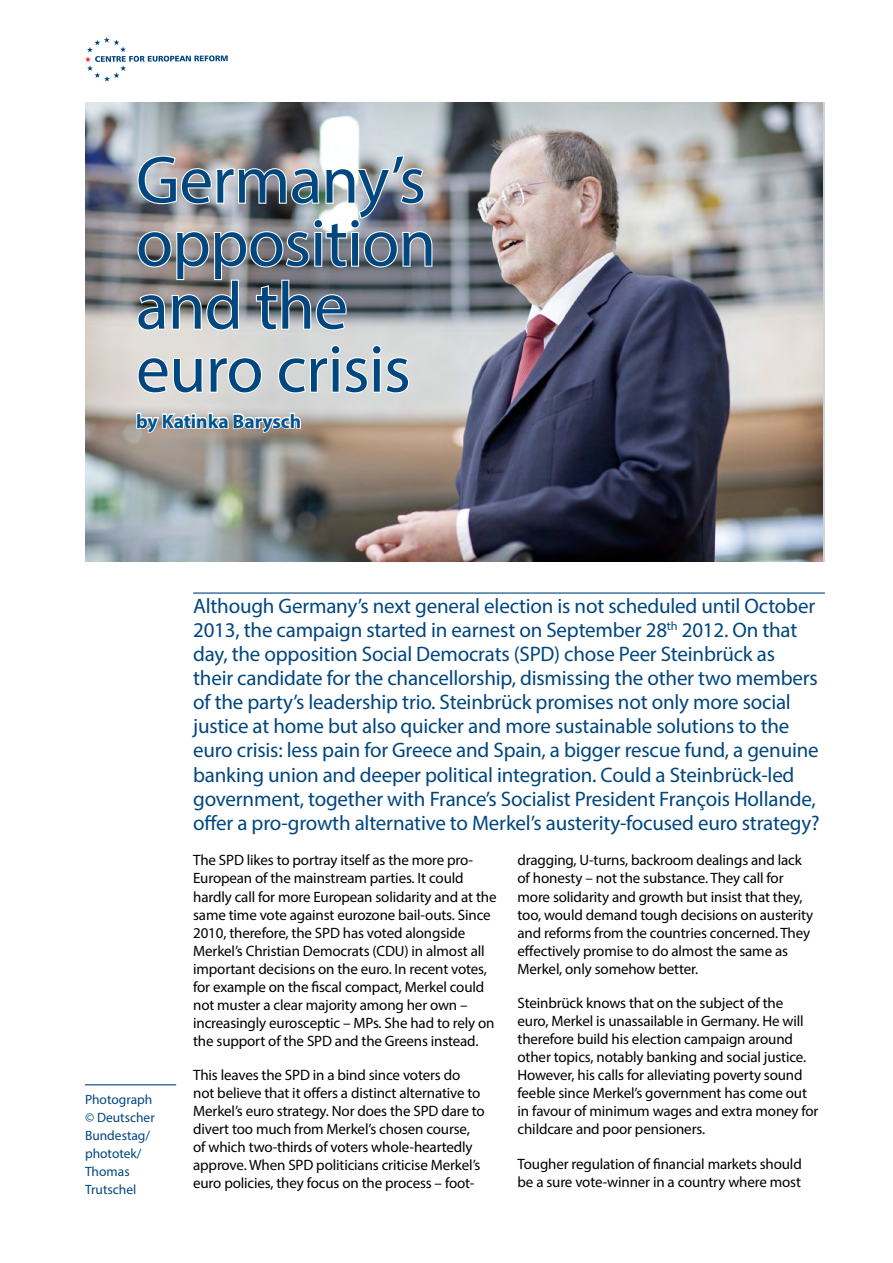
<style>
.page{position:relative;width:893px;height:1263px;background:#fff}
.page>*{position:absolute;margin:0;border:0;box-sizing:border-box;transform-origin:0 0}
.t1{font:67.5px/63px "Myriad Pro";letter-spacing:-.01em;color:#00467f}
.t2{font:21px/24px "Myriad Pro";letter-spacing:-.01em;color:#00467f}
.t3{font:700 19.5px "Myriad Pro";color:#00548f}
.t4{font:15px/18px "Myriad Pro";letter-spacing:-.01em;color:#000}
.t5{font:13.5px/18px "Myriad Pro";color:#00467f}
</style>
<div class="page">
<img style="left:85px;top:102px;width:737px;height:459px">
<hr style="left:193px;top:592px;width:632px;height:2px;background:#00467f">
<svg style="left:85px;top:37px;width:143px;height:45px"></svg>
<svg style="left:136px;top:154px;width:298px;height:178px"></svg>
<svg style="left:135px;top:344px;width:275px;height:117px;background:#ccc7c1"></svg>
<hr style="left:85px;top:1084px;width:91px;height:1px;background:#00467f">
<h1 class="t1" style="left:136px;top:147px;width:302px">Germany’s opposition and the euro crisis</h1>
<h3 class="t3" style="left:136px;top:408px;width:167px">by Katinka Barysch</h3>
<p class="t5" style="left:85px;top:1090px;width:71px">Photograph © Deutscher<br>Bundestag/ phototek/<br>Thomas<br>Trutschel</p>
<p class="t2" style="left:193px;top:594px;width:628px">Although Germany’s next general election is not scheduled until October 2013, the campaign started in earnest on September 28<sup>th</sup> 2012. On that day, the opposition Social Democrats (SPD) chose Peer Steinbrück as their candidate for the chancellorship, dismissing the other two members of the party’s leadership trio. Steinbrück promises not only more social justice at home but also quicker and more sustainable solutions to the euro crisis: less pain for Greece and Spain, a bigger rescue fund, a genuine banking union and deeper political integration. Could a Steinbrück-led government, together with France’s Socialist President François Hollande, offer a pro-growth alternative to Merkel’s austerity-focused euro strategy?</p>
<p class="t4" style="left:193px;top:851px;width:305px">The SPD likes to portray itself as the more pro-European of the mainstream parties. It could hardly call for more European solidarity and at the same time vote against eurozone bail-outs. Since 2010, therefore, the SPD has voted alongside Merkel’s Christian Democrats (CDU) in almost all important decisions on the euro. In recent votes, for example on the fiscal compact, Merkel could not muster a clear majority among her own – increasingly eurosceptic – MPs. She had to rely on the support of the SPD and the Greens instead.</p>
<p class="t4" style="left:193px;top:1066px;width:293px">This leaves the SPD in a bind since voters do not believe that it offers a distinct alternative to Merkel’s euro strategy. Nor does the SPD dare to divert too much from Merkel’s chosen course, of which two-thirds of voters whole-heartedly approve. When SPD politicians criticise Merkel’s euro policies, they focus on the process – foot-</p>
<p class="t4" style="left:518px;top:851px;width:297px">dragging, U-turns, backroom dealings and lack of honesty – not the substance. They call for more solidarity and growth but insist that they, too, would demand tough decisions on austerity and reforms from the countries concerned. They effectively promise to do almost the same as Merkel, only somehow better.</p>
<p class="t4" style="left:518px;top:994px;width:302px">Steinbrück knows that on the subject of the<br>euro, Merkel is unassailable in Germany. He will therefore build his election campaign around other topics, notably banking and social justice.<br>However, his calls for alleviating poverty sound feeble since Merkel’s government has come out in favour of minimum wages and extra money for childcare and poor pensioners.</p>
<p class="t4" style="left:518px;top:1154px;width:286px">Tougher regulation of financial markets should be a sure vote-winner in a country where most</p>
</div>
